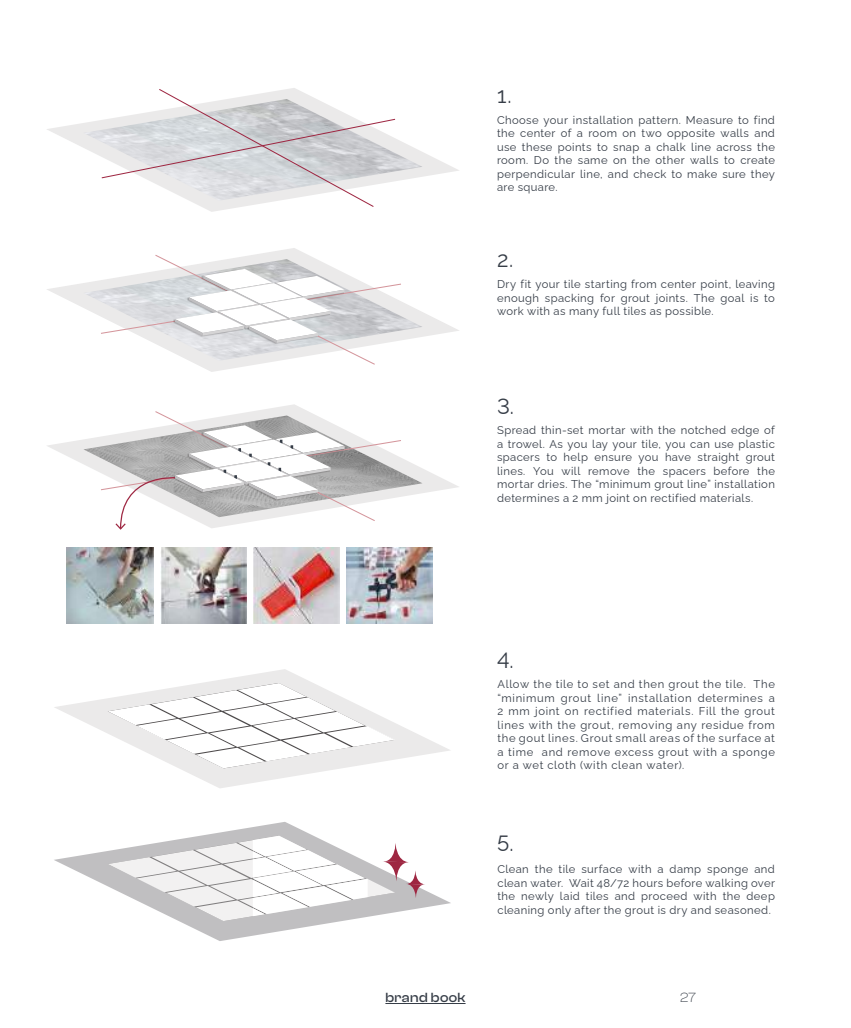
<style>
.page{position:relative;width:851px;height:1028px;background:#fff}
.page>*{position:absolute;margin:0;border:0;box-sizing:border-box;transform-origin:0 0}
.t1{font:22px "Raleway";color:#363d47}
.t2{font:500 13.75px "Clash Display";letter-spacing:.03em;color:#363d47}
.t3{font:300 13.75px "Clash Display";color:#363d47}
.t4{font:11.25px/13.5px "Raleway";letter-spacing:.035em;color:#363d47;text-align:justify}
</style>
<div class="page">
<hr style="left:385px;top:1003px;width:80px;height:1px;background:#363d47">
<svg style="left:54px;top:669px;width:396px;height:119px"></svg>
<svg style="left:54px;top:822px;width:397px;height:119px"></svg>
<svg style="left:47px;top:123px;width:412px;height:89px"></svg>
<svg style="left:47px;top:248px;width:412px;height:124px"></svg>
<svg style="left:47px;top:404px;width:412px;height:89px"></svg>
<svg style="left:83px;top:88px;width:339px;height:120px"></svg>
<svg style="left:83px;top:254px;width:339px;height:112px"></svg>
<svg style="left:108px;top:683px;width:287px;height:85px"></svg>
<img style="left:67px;top:547px;width:86px;height:77px">
<img style="left:160px;top:547px;width:86px;height:77px">
<img style="left:253px;top:547px;width:86px;height:77px">
<img style="left:346px;top:547px;width:86px;height:77px">
<svg style="left:83px;top:410px;width:339px;height:120px"></svg>
<svg style="left:108px;top:835px;width:317px;height:86px"></svg>
<h1 class="t1" style="left:497px;top:77px;width:16px">1.</h1>
<p class="t4" style="left:497px;top:112px;width:279px">Choose your installation pattern. Measure to find the center of a room on two opposite walls and use these points to snap a chalk line across the room. Do the same on the other walls to create perpendicular line, and check to make sure they are square.</p>
<h1 class="t1" style="left:497px;top:242px;width:18px">2.</h1>
<p class="t4" style="left:497px;top:276px;width:279px">Dry fit your tile starting from center point, leaving enough spacking for grout joints. The goal is to work with as many full tiles as possible.</p>
<h1 class="t1" style="left:497px;top:388px;width:19px">3.</h1>
<p class="t4" style="left:497px;top:422px;width:279px">Spread thin-set mortar with the notched edge of a trowel. As you lay your tile, you can use plastic spacers to help ensure you have straight grout lines. You will remove the spacers before the mortar dries. The “minimum grout line” installation determines a 2 mm joint on rectified materials.</p>
<h1 class="t1" style="left:497px;top:642px;width:18px">4.</h1>
<p class="t4" style="left:497px;top:676px;width:279px">Allow the tile to set and then grout the tile. The “minimum grout line” installation determines a 2 mm joint on rectified materials. Fill the grout lines with the grout, removing any residue from the gout lines. Grout small areas of the surface at a time and remove excess grout with a sponge or a wet cloth (with clean water).</p>
<h1 class="t1" style="left:497px;top:825px;width:18px">5.</h1>
<p class="t4" style="left:497px;top:861px;width:279px">Clean the tile surface with a damp sponge and clean water. Wait 48/72 hours before walking over the newly laid tiles and proceed with the deep cleaning only after the grout is dry and seasoned.</p>
<p class="t2" style="left:385px;top:989px;width:82px">brand book</p>
<p class="t3" style="left:680px;top:989px;width:17px">27</p>
</div>
